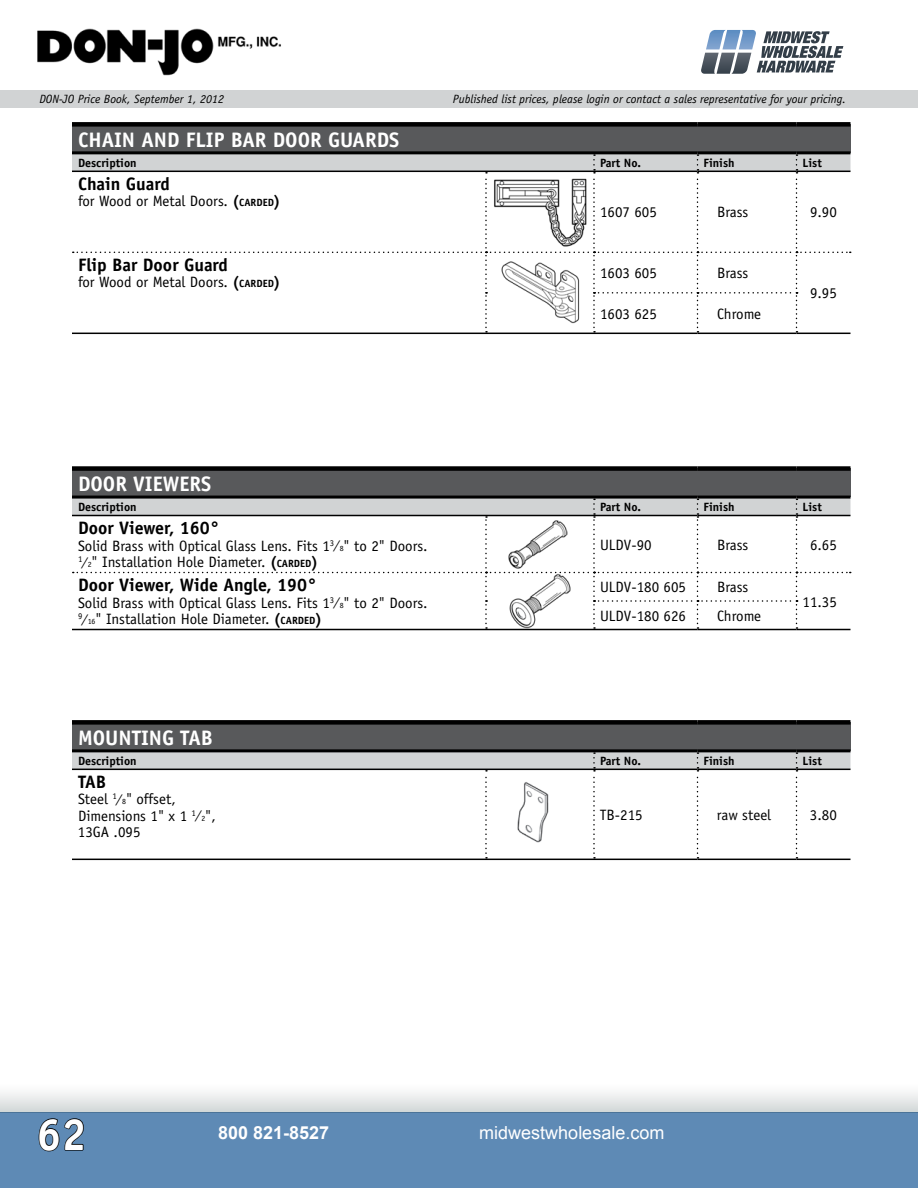
<style>
.page{position:relative;width:918px;height:1188px;background:#fff}
.page>*{position:absolute;margin:0;border:0;box-sizing:border-box;transform-origin:0 0}
.t1{font:700 45px "Officina Sans";color:#fff}
.t2{font:700 21px "Officina Sans";color:#fff}
.t3{font:700 18px "Officina Sans";color:#000}
.t4{font:18px "Arial";color:#fff}
.t5{font:700 18px "Arial";color:#fff}
.t6{font:15px/16.5px "Officina Sans";color:#000}
.t7{font:italic 12px "Officina Sans";color:#000}
.t8{font:700 12px "Officina Sans";color:#000}
.s1{font-weight:700}
.s2{font-weight:700;font-size:10.5px}
.s3{font-style:italic;font-size:12px}
.s4{font-size:7.8px}
</style>
<div class="page">
<div style="left:0;top:90px;width:918px;height:18px;background:#d1d3d4"></div>
<img style="left:37px;top:29px;width:244px;height:47px">
<svg style="left:0;top:1093px;width:918px;height:19px"></svg>
<div style="left:0;top:1112px;width:918px;height:76px;background:#5e8ab5"></div>
<svg style="left:38px;top:1118px;width:46px;height:34px"></svg>
<svg style="left:701px;top:30px;width:142px;height:44px"></svg>
<div style="left:72px;top:469px;width:778px;height:28px;background:#58595b"></div>
<div style="left:72px;top:466px;width:414px;height:5px;background:#000"></div>
<div style="left:486px;top:466px;width:108px;height:5px;background:#000"></div>
<div style="left:594px;top:466px;width:104px;height:5px;background:#000"></div>
<div style="left:698px;top:466px;width:98px;height:5px;background:#000"></div>
<div style="left:796px;top:466px;width:54px;height:5px;background:#000"></div>
<hr style="left:72px;top:496px;width:414px;height:3px;background:#000">
<hr style="left:486px;top:496px;width:108px;height:3px;background:#000">
<hr style="left:594px;top:496px;width:104px;height:3px;background:#000">
<hr style="left:698px;top:496px;width:98px;height:3px;background:#000">
<hr style="left:796px;top:496px;width:54px;height:3px;background:#000">
<svg style="left:72px;top:497px;width:779px;height:132px"></svg>
<hr style="left:72px;top:629px;width:414px;height:1px;background:#000">
<hr style="left:486px;top:629px;width:108px;height:1px;background:#000">
<hr style="left:594px;top:629px;width:104px;height:1px;background:#000">
<hr style="left:698px;top:629px;width:98px;height:1px;background:#000">
<hr style="left:796px;top:629px;width:54px;height:1px;background:#000">
<div style="left:72px;top:124px;width:778px;height:29px;background:#58595b"></div>
<div style="left:72px;top:122px;width:414px;height:5px;background:#000"></div>
<div style="left:486px;top:122px;width:108px;height:5px;background:#000"></div>
<div style="left:594px;top:122px;width:104px;height:5px;background:#000"></div>
<div style="left:698px;top:122px;width:98px;height:5px;background:#000"></div>
<div style="left:796px;top:122px;width:54px;height:5px;background:#000"></div>
<hr style="left:72px;top:151px;width:414px;height:3px;background:#000">
<hr style="left:486px;top:151px;width:108px;height:3px;background:#000">
<hr style="left:594px;top:151px;width:104px;height:3px;background:#000">
<hr style="left:698px;top:151px;width:98px;height:3px;background:#000">
<hr style="left:796px;top:151px;width:54px;height:3px;background:#000">
<svg style="left:72px;top:153px;width:779px;height:180px"></svg>
<hr style="left:72px;top:333px;width:414px;height:1px;background:#000">
<hr style="left:486px;top:333px;width:108px;height:1px;background:#000">
<hr style="left:594px;top:333px;width:104px;height:1px;background:#000">
<hr style="left:698px;top:333px;width:98px;height:1px;background:#000">
<hr style="left:796px;top:333px;width:54px;height:1px;background:#000">
<img style="left:493px;top:177px;width:96px;height:71px">
<img style="left:500px;top:260px;width:81px;height:66px">
<img style="left:508px;top:520px;width:59px;height:50px">
<img style="left:508px;top:573px;width:63px;height:55px">
<div style="left:72px;top:722px;width:778px;height:29px;background:#58595b"></div>
<div style="left:72px;top:720px;width:414px;height:5px;background:#000"></div>
<div style="left:486px;top:720px;width:108px;height:5px;background:#000"></div>
<div style="left:594px;top:720px;width:104px;height:5px;background:#000"></div>
<div style="left:698px;top:720px;width:98px;height:5px;background:#000"></div>
<div style="left:796px;top:720px;width:54px;height:5px;background:#000"></div>
<hr style="left:72px;top:749px;width:414px;height:3px;background:#000">
<hr style="left:486px;top:749px;width:108px;height:3px;background:#000">
<hr style="left:594px;top:749px;width:104px;height:3px;background:#000">
<hr style="left:698px;top:749px;width:98px;height:3px;background:#000">
<hr style="left:796px;top:749px;width:54px;height:3px;background:#000">
<hr style="left:72px;top:859px;width:414px;height:1px;background:#000">
<hr style="left:486px;top:859px;width:108px;height:1px;background:#000">
<hr style="left:594px;top:859px;width:104px;height:1px;background:#000">
<hr style="left:698px;top:859px;width:98px;height:1px;background:#000">
<hr style="left:796px;top:859px;width:54px;height:1px;background:#000">
<svg style="left:72px;top:751px;width:778px;height:108px"></svg>
<img style="left:512px;top:782px;width:42px;height:61px">
<p class="t7" style="left:40px;top:92px;width:186px">DON-JO Price Book, September 1, 2012</p>
<p class="t7" style="left:453px;top:92px;width:395px">Published list prices, please login or contact a sales representative for your pricing.</p>
<h2 class="t2" style="left:78px;top:127px;width:323px">CHAIN AND FLIP BAR DOOR GUARDS</h2>
<p class="t8" style="left:78px;top:155px;width:60px">Description</p>
<p class="t8" style="left:600px;top:155px;width:43px">Part No.</p>
<p class="t8" style="left:704px;top:155px;width:33px">Finish</p>
<p class="t8" style="left:802px;top:155px;width:21px">List</p>
<p class="t3" style="left:78px;top:173px;width:93px">Chain Guard</p>
<p class="t6" style="left:78px;top:193px;width:204px">for Wood or Metal Doors. <span class="s1">(</span><span class="s2">CARDED</span><span class="s1">)</span></p>
<p class="t6" style="left:600px;top:204px;width:58px">1607 605</p>
<p class="t6" style="left:717px;top:204px;width:33px">Brass</p>
<p class="t6" style="left:810px;top:204px;width:28px">9.90</p>
<p class="t3" style="left:78px;top:254px;width:152px">Flip Bar Door Guard</p>
<p class="t6" style="left:78px;top:274px;width:204px">for Wood or Metal Doors. <span class="s1">(</span><span class="s2">CARDED</span><span class="s1">)</span></p>
<p class="t6" style="left:600px;top:265px;width:58px">1603 605</p>
<p class="t6" style="left:717px;top:265px;width:33px">Brass</p>
<p class="t6" style="left:600px;top:305px;width:58px">1603 625</p>
<p class="t6" style="left:717px;top:305px;width:46px">Chrome</p>
<p class="t6" style="left:810px;top:285px;width:28px">9.95</p>
<h2 class="t2" style="left:78px;top:471px;width:135px">DOOR VIEWERS</h2>
<p class="t8" style="left:78px;top:499px;width:60px">Description</p>
<p class="t8" style="left:600px;top:499px;width:43px">Part No.</p>
<p class="t8" style="left:704px;top:499px;width:33px">Finish</p>
<p class="t8" style="left:802px;top:499px;width:21px">List</p>
<p class="t3" style="left:78px;top:517px;width:143px">Door Viewer, 160°</p>
<p class="t6" style="left:78px;top:537px;width:351px">Solid Brass with Optical Glass Lens. Fits 1<sup>3</sup><span class="s3">/</span><span class="s4">8</span>" to 2" Doors.<br><sup>1</sup><span class="s3">/</span><span class="s4">2</span>" Installation Hole Diameter. <span class="s1">(</span><span class="s2">CARDED</span><span class="s1">)</span></p>
<p class="t6" style="left:600px;top:536px;width:53px">ULDV-90</p>
<p class="t6" style="left:717px;top:536px;width:33px">Brass</p>
<p class="t6" style="left:810px;top:536px;width:28px">6.65</p>
<p class="t3" style="left:78px;top:574px;width:241px">Door Viewer, Wide Angle, 190°</p>
<p class="t6" style="left:78px;top:594px;width:351px">Solid Brass with Optical Glass Lens. Fits 1<sup>3</sup><span class="s3">/</span><span class="s4">8</span>" to 2" Doors.<br><sup>9</sup><span class="s3">/</span><span class="s4">16</span>" Installation Hole Diameter. <span class="s1">(</span><span class="s2">CARDED</span><span class="s1">)</span></p>
<p class="t6" style="left:600px;top:579px;width:88px">ULDV-180 605</p>
<p class="t6" style="left:717px;top:579px;width:33px">Brass</p>
<p class="t6" style="left:802px;top:593px;width:36px">11.35</p>
<p class="t6" style="left:600px;top:608px;width:88px">ULDV-180 626</p>
<p class="t6" style="left:717px;top:608px;width:46px">Chrome</p>
<h2 class="t2" style="left:78px;top:725px;width:136px">MOUNTING TAB</h2>
<p class="t8" style="left:78px;top:753px;width:60px">Description</p>
<p class="t8" style="left:600px;top:753px;width:43px">Part No.</p>
<p class="t8" style="left:704px;top:753px;width:33px">Finish</p>
<p class="t8" style="left:802px;top:753px;width:21px">List</p>
<p class="t3" style="left:78px;top:771px;width:30px">TAB</p>
<p class="t6" style="left:78px;top:791px;width:139px">Steel <sup>1</sup><span class="s3">/</span><span class="s4">8</span>" offset,<br>Dimensions 1" x 1 <sup>1</sup><span class="s3">/</span><span class="s4">2</span>",<br>13GA .095</p>
<p class="t6" style="left:600px;top:807px;width:44px">TB-215</p>
<p class="t6" style="left:717px;top:807px;width:56px">raw steel</p>
<p class="t6" style="left:810px;top:807px;width:28px">3.80</p>
<h1 class="t1" style="left:36px;top:1106px;width:52px">62</h1>
<p class="t5" style="left:218px;top:1121px;width:113px">800 821-8527</p>
<p class="t4" style="left:479px;top:1121px;width:187px">midwestwholesale.com</p>
</div>
